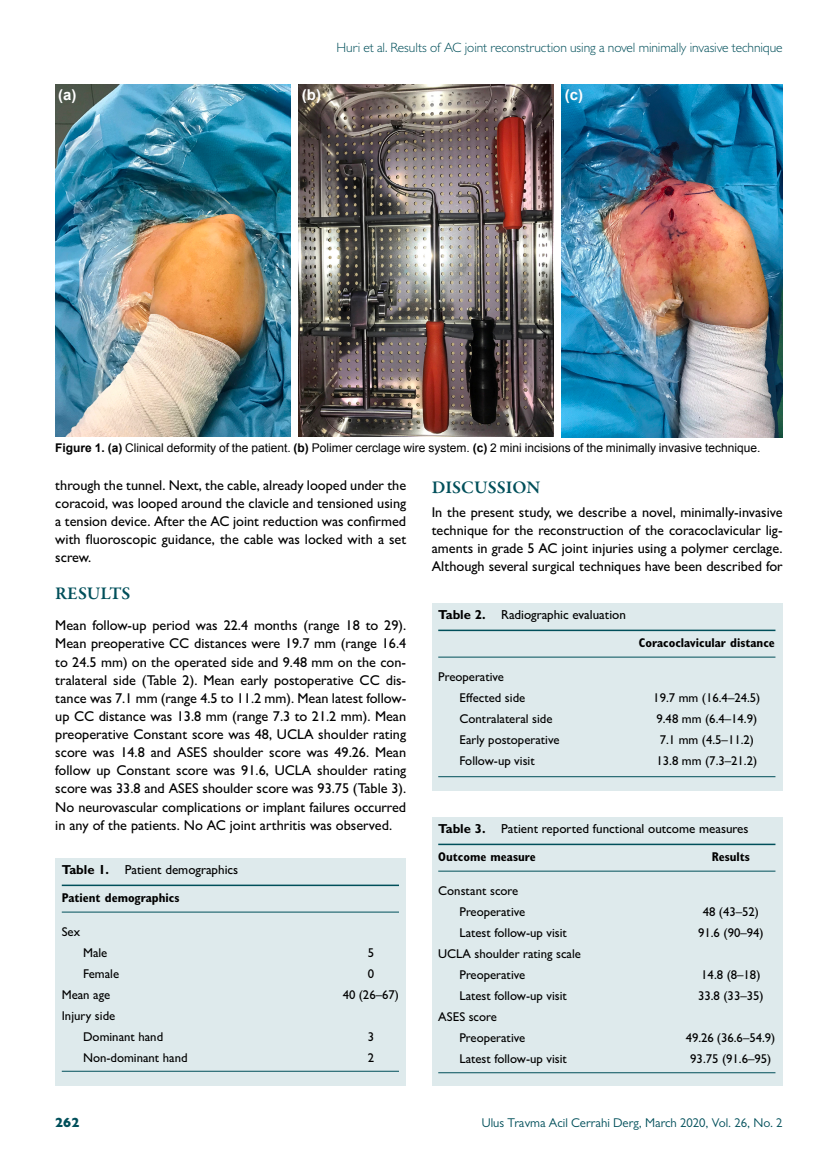
<style>
.page{position:relative;width:838px;height:1170px;background:#fff}
.page>*{position:absolute;margin:0;border:0;box-sizing:border-box;transform-origin:0 0}
.t1{font:600 18px "Garamond Premr Pro";color:#004f5a}
.t2{font:700 15px "Arial";color:#fff}
.t3{font:500 14.25px/18.1px "Gill Sans MT Pro";color:#000;text-align:justify}
.t4{font:300 13.5px "Gill Sans MT Pro";letter-spacing:-.005em;color:#004f5a}
.t5{font:800 13.5px "Gill Sans MT Pro";color:#004f5a}
.t6{font:500 13.05px "Gill Sans MT Pro";color:#000}
.t7{font:500 12.75px/21px "Gill Sans MT Pro";color:#000}
.t8{font:700 condensed 12.75px "Gill Sans MT Pro";color:#000}
.t9{font:12.75px "Gill Sans MT Pro";color:#004f5a}
.t10{font:12px "Arial";color:#000}
.s1{font-weight:700}
</style>
<div class="page">
<div style="left:55px;top:857px;width:351px;height:228px;background:#deeaec"></div>
<hr style="left:62px;top:884px;width:337px;height:2px;background:#004f5a">
<hr style="left:62px;top:911px;width:337px;height:1px;background:#004f5a">
<hr style="left:62px;top:1070px;width:337px;height:1px;background:#004f5a">
<div style="left:432px;top:816px;width:350px;height:269px;background:#deeaec"></div>
<hr style="left:438px;top:843px;width:337px;height:2px;background:#004f5a">
<hr style="left:438px;top:870px;width:337px;height:1px;background:#004f5a">
<hr style="left:438px;top:1072px;width:337px;height:1px;background:#004f5a">
<div style="left:432px;top:602px;width:350px;height:188px;background:#deeaec"></div>
<hr style="left:438px;top:629px;width:337px;height:2px;background:#004f5a">
<hr style="left:438px;top:656px;width:337px;height:1px;background:#004f5a">
<hr style="left:438px;top:776px;width:337px;height:1px;background:#004f5a">
<img style="left:55px;top:85px;width:236px;height:352px">
<img style="left:299px;top:85px;width:255px;height:352px">
<img style="left:562px;top:85px;width:220px;height:352px">
<p class="t4" style="left:336px;top:39px;width:447px">Huri et al. Results of AC joint reconstruction using a novel minimally invasive technique</p>
<p class="t2" style="left:58px;top:85px;width:20px">(a)</p>
<p class="t2" style="left:302px;top:85px;width:21px">(b)</p>
<p class="t2" style="left:565px;top:85px;width:20px">(c)</p>
<p class="t10" style="left:55px;top:440px;width:706px"><span class="s1">Figure 1. (a)</span> Clinical deformity of the patient. <span class="s1">(b)</span> Polimer cerclage wire system. <span class="s1">(c)</span> 2 mini incisions of the minimally invasive technique.</p>
<p class="t3" style="left:55px;top:475px;width:352px">through the tunnel. Next, the cable, already looped under the coracoid, was looped around the clavicle and tensioned using a tension device. After the AC joint reduction was confirmed with fluoroscopic guidance, the cable was locked with a set screw.</p>
<p class="t1" style="left:55px;top:583px;width:77px">RESULTS</p>
<p class="t3" style="left:55px;top:616px;width:352px">Mean follow-up period was 22.4 months (range 18 to 29).<br>Mean preoperative CC distances were 19.7 mm (range 16.4 to 24.5 mm) on the operated side and 9.48 mm on the con&shy;tralateral side (Table 2). Mean early postoperative CC dis&shy;tance was 7.1 mm (range 4.5 to 11.2 mm). Mean latest follow&shy;up CC distance was 13.8 mm (range 7.3 to 21.2 mm). Mean preoperative Constant score was 48, UCLA shoulder rating score was 14.8 and ASES shoulder score was 49.26. Mean follow up Constant score was 91.6, UCLA shoulder rating score was 33.8 and ASES shoulder score was 93.75 (Table 3).<br>No neurovascular complications or implant failures occurred in any of the patients. No AC joint arthritis was observed.</p>
<p class="t6" style="left:62px;top:862px;width:178px"><span class="s1">Table 1.</span> Patient demographics</p>
<p class="t8" style="left:62px;top:890px;width:119px">Patient demographics</p>
<p class="t7" style="left:62px;top:921px;width:20px">Sex</p>
<p class="t7" style="left:83px;top:942px;width:26px">Male</p>
<p class="t7" style="left:368px;top:942px;width:8px">5</p>
<p class="t7" style="left:83px;top:963px;width:38px">Female</p>
<p class="t7" style="left:368px;top:963px;width:8px">0</p>
<p class="t7" style="left:62px;top:984px;width:50px">Mean age</p>
<p class="t7" style="left:343px;top:984px;width:58px">40 (26–67)</p>
<p class="t7" style="left:83px;top:1005px;width:82px;text-indent:-21px">Injury side<br>Dominant hand</p>
<p class="t7" style="left:368px;top:1026px;width:8px">3</p>
<p class="t7" style="left:83px;top:1047px;width:106px">Non-dominant hand</p>
<p class="t7" style="left:368px;top:1047px;width:8px">2</p>
<p class="t1" style="left:432px;top:476px;width:110px">DISCUSSION</p>
<p class="t3" style="left:432px;top:503px;width:352px">In the present study, we describe a novel, minimally-invasive technique for the reconstruction of the coracoclavicular lig&shy;aments in grade 5 AC joint injuries using a polymer cerclage.<br>Although several surgical techniques have been described for</p>
<p class="t6" style="left:438px;top:607px;width:189px"><span class="s1">Table 2.</span> Radiographic evaluation</p>
<p class="t7" style="left:459px;top:666px;width:67px;text-indent:-21px">Preoperative<br>Effected side</p>
<p class="t8" style="left:639px;top:635px;width:137px">Coracoclavicular distance</p>
<p class="t7" style="left:653px;top:687px;width:109px">19.7 mm (16.4–24.5)</p>
<p class="t7" style="left:459px;top:708px;width:94px">Contralateral side</p>
<p class="t7" style="left:656px;top:708px;width:102px">9.48 mm (6.4–14.9)</p>
<p class="t7" style="left:459px;top:729px;width:101px">Early postoperative</p>
<p class="t7" style="left:659px;top:729px;width:96px">7.1 mm (4.5–11.2)</p>
<p class="t7" style="left:459px;top:750px;width:77px">Follow-up visit</p>
<p class="t7" style="left:656px;top:750px;width:102px">13.8 mm (7.3–21.2)</p>
<p class="t6" style="left:438px;top:821px;width:312px"><span class="s1">Table 3.</span> Patient reported functional outcome measures</p>
<p class="t8" style="left:438px;top:849px;width:99px">Outcome measure</p>
<p class="t8" style="left:711px;top:849px;width:40px">Results</p>
<p class="t7" style="left:459px;top:880px;width:67px;text-indent:-21px">Constant score<br>Preoperative</p>
<p class="t7" style="left:702px;top:901px;width:58px">48 (43–52)</p>
<p class="t7" style="left:459px;top:922px;width:109px">Latest follow-up visit</p>
<p class="t7" style="left:698px;top:922px;width:67px">91.6 (90–94)</p>
<p class="t7" style="left:459px;top:943px;width:123px;text-indent:-21px">UCLA shoulder rating scale<br>Preoperative</p>
<p class="t7" style="left:701px;top:964px;width:61px">14.8 (8–18)</p>
<p class="t7" style="left:459px;top:985px;width:109px">Latest follow-up visit</p>
<p class="t7" style="left:698px;top:985px;width:67px">33.8 (33–35)</p>
<p class="t7" style="left:459px;top:1006px;width:67px;text-indent:-21px">ASES score<br>Preoperative</p>
<p class="t7" style="left:685px;top:1027px;width:91px">49.26 (36.6–54.9)</p>
<p class="t7" style="left:459px;top:1048px;width:109px">Latest follow-up visit</p>
<p class="t7" style="left:690px;top:1048px;width:83px">93.75 (91.6–95)</p>
<p class="t5" style="left:55px;top:1114px;width:26px">262</p>
<p class="t9" style="left:482px;top:1115px;width:302px">Ulus Travma Acil Cerrahi Derg, March 2020, Vol. 26, No. 2</p>
</div>
